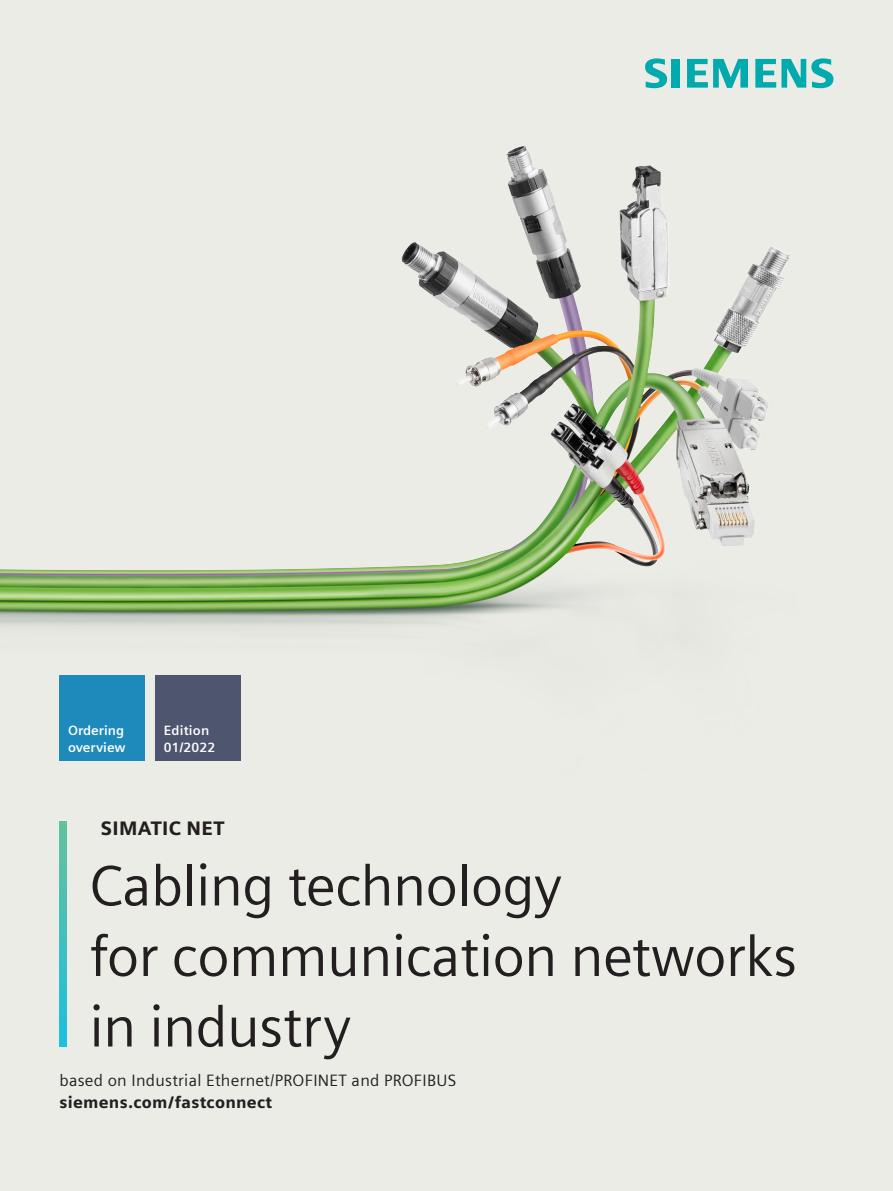
<style>
.page{position:relative;width:893px;height:1191px;background:#ecece7}
.page>*{position:absolute;margin:0;border:0;box-sizing:border-box;transform-origin:0 0}
._02__Headline_38pt_1{font:57px/70.5px "Siemens Sans Global";letter-spacing:-.01em;color:#231f20}
._01__Topline_13pt_12{font:900 19.5px "Siemens Sans";letter-spacing:.015em;color:#231f20}
._03__Copy_11pt_130{font:16.5px "Siemens Sans Global";letter-spacing:.015em;color:#231f20}
._03__Copy_11pt_130-2{font:900 16.5px "Siemens Sans";letter-spacing:.015em;color:#231f20}
._99__Eye-catcher_9pt{font:700 13.5px/17.5px "Siemens Sans Global";color:#fff}
</style>
<div class="page">
<img style="left:0;top:58px;width:834px;height:703px">
<div style="left:60px;top:676px;width:85px;height:85px;background:#1e8abc"></div>
<div style="left:155px;top:676px;width:85px;height:85px;background:#4d556f"></div>
<svg style="left:645px;top:58px;width:35px;height:30px"></svg>
<svg style="left:687px;top:59px;width:61px;height:29px"></svg>
<svg style="left:755px;top:58px;width:78px;height:30px"></svg>
<svg style="left:60px;top:821px;width:6px;height:225px"></svg>
<p class="_99__Eye-catcher_9pt" style="left:68px;top:721px;width:59px">Ordering overview</p>
<p class="_99__Eye-catcher_9pt" style="left:164px;top:721px;width:53px">Edition<br>01/2022</p>
<p class="_01__Topline_13pt_12" style="left:101px;top:812px;width:125px">SIMATIC NET</p>
<p class="_02__Headline_38pt_1" style="left:89px;top:850px;width:709px">Cabling technology<br>for communication networks in industry</p>
<p class="_03__Copy_11pt_130" style="left:60px;top:1071px;width:398px">based on Industrial Ethernet/PROFINET and PROFIBUS</p>
<p class="_03__Copy_11pt_130-2" style="left:60px;top:1089px;width:214px">siemens.com/fastconnect</p>
</div>
